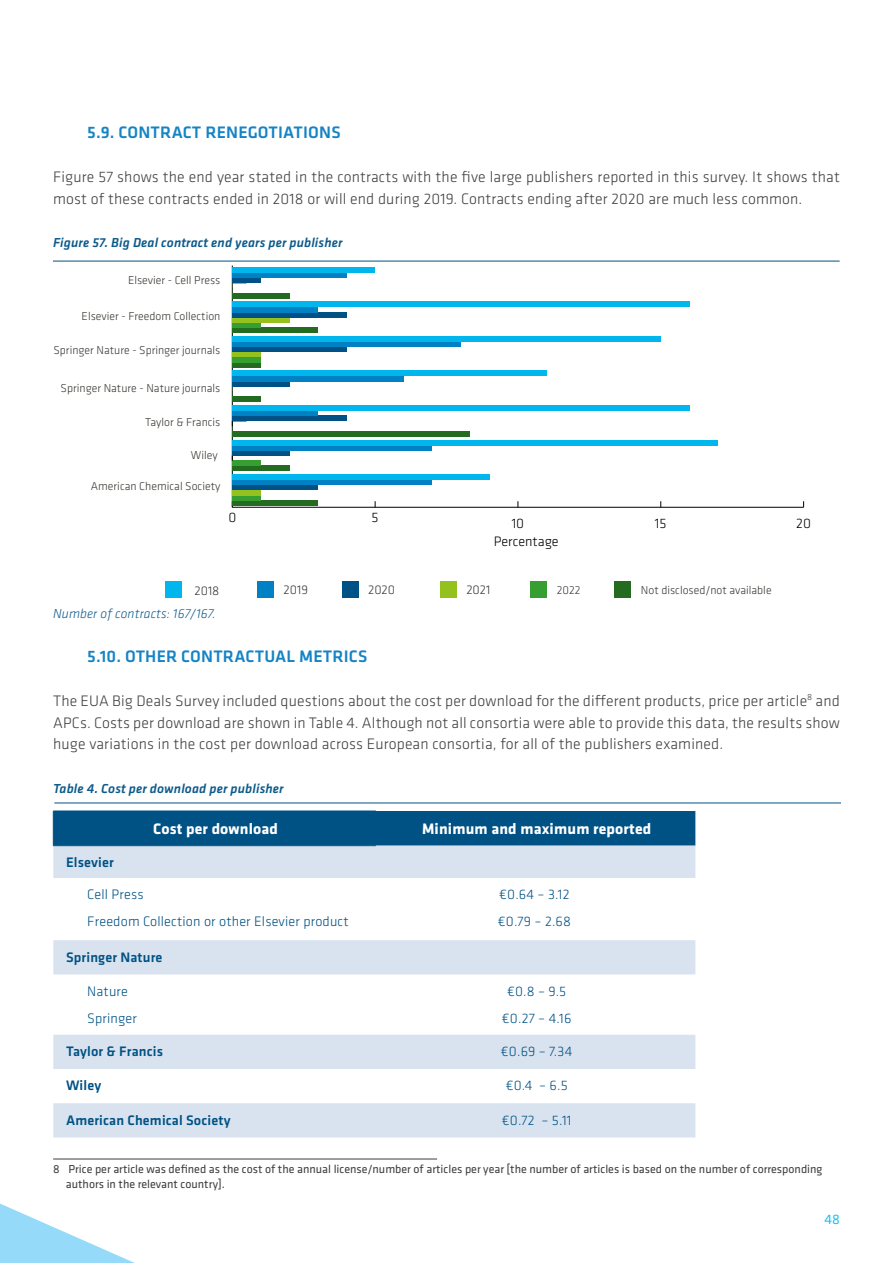
<style>
.page{position:relative;width:893px;height:1263px;background:#fff}
.page>*{position:absolute;margin:0;border:0;box-sizing:border-box;transform-origin:0 0}
.Sub2{font:500 17.25px "Klavika Basic";letter-spacing:.01em;color:#1583c5}
.Text{font:300 15.75px/21.9px "Klavika Basic";letter-spacing:.01em;color:#3e3e3f}
.Table_headline{font:700 15.75px "Klavika Basic";letter-spacing:.01em;color:#fff}
.Table_text{font:300 14.25px "Klavika Basic";letter-spacing:.01em;color:#005285}
.Table_text-2{font:500 14.25px "Klavika Basic";letter-spacing:.01em;color:#005285}
.t1{font:300 14.25px "Klavika Basic";color:#000}
.t2{font:14.25px "Klavika Basic";color:#21c2f3}
.figure_legend{font:italic 500 13.5px "Klavika Basic";letter-spacing:.01em;color:#0c5a8a}
.Table_legend{font:italic 500 13.5px "Klavika Basic";letter-spacing:.01em;color:#0c5a8a}
.légende{font:italic 300 13.5px "Klavika Basic";letter-spacing:.01em;color:#0c5a8a}
.t3{font:300 13.05px "Klavika Basic";letter-spacing:-.005em;color:#393833}
.Footnote{font:12px/14.2px "Klavika Basic";color:#3e3e3f}
.t4{font:300 11.85px "Klavika Basic";color:#393833}
.t5{font:italic 11.85px "Klavika Basic";color:#005286}
</style>
<div class="page">
<svg style="left:0;top:1203px;width:135px;height:60px"></svg>
<svg style="left:53px;top:846px;width:642px;height:291px"></svg>
<div style="left:53px;top:811px;width:642px;height:35px;background:#005285"></div>
<hr style="left:53px;top:1159px;width:384px;height:1px;background:#3e3e3f">
<div style="left:165px;top:582px;width:17px;height:16px;background:#00b6ed"></div>
<div style="left:257px;top:582px;width:17px;height:16px;background:#0081c3"></div>
<div style="left:342px;top:582px;width:16px;height:16px;background:#005286"></div>
<div style="left:440px;top:582px;width:16px;height:16px;background:#95c11f"></div>
<hr style="left:232px;top:507px;width:572px;height:1px;background:#000">
<hr style="left:232px;top:266px;width:1px;height:241px;background:#000">
<svg style="left:232px;top:386px;width:15px;height:1px"></svg>
<svg style="left:232px;top:283px;width:15px;height:1px"></svg>
<div style="left:232px;top:293px;width:57px;height:5px;background:#226b20"></div>
<div style="left:232px;top:328px;width:86px;height:5px;background:#226b20"></div>
<div style="left:232px;top:362px;width:29px;height:5px;background:#226b20"></div>
<div style="left:232px;top:397px;width:29px;height:5px;background:#226b20"></div>
<div style="left:232px;top:431px;width:238px;height:5px;background:#226b20"></div>
<div style="left:232px;top:466px;width:57px;height:5px;background:#226b20"></div>
<div style="left:232px;top:500px;width:86px;height:5px;background:#226b20"></div>
<div style="left:232px;top:323px;width:29px;height:5px;background:#379e32"></div>
<div style="left:232px;top:357px;width:29px;height:5px;background:#379e32"></div>
<div style="left:232px;top:461px;width:29px;height:5px;background:#379e32"></div>
<div style="left:232px;top:495px;width:29px;height:5px;background:#379e32"></div>
<div style="left:232px;top:317px;width:57px;height:6px;background:#95c11f"></div>
<div style="left:232px;top:352px;width:29px;height:5px;background:#95c11f"></div>
<svg style="left:233px;top:421px;width:14px;height:1px"></svg>
<svg style="left:232px;top:455px;width:15px;height:6px"></svg>
<div style="left:232px;top:490px;width:29px;height:5px;background:#95c11f"></div>
<div style="left:232px;top:278px;width:29px;height:5px;background:#005286"></div>
<div style="left:232px;top:312px;width:115px;height:5px;background:#005286"></div>
<div style="left:232px;top:347px;width:115px;height:5px;background:#005286"></div>
<div style="left:232px;top:381px;width:57px;height:5px;background:#005286"></div>
<div style="left:232px;top:416px;width:115px;height:5px;background:#005286"></div>
<div style="left:232px;top:450px;width:57px;height:5px;background:#005286"></div>
<div style="left:232px;top:485px;width:86px;height:5px;background:#005286"></div>
<div style="left:232px;top:272px;width:115px;height:6px;background:#0081c3"></div>
<div style="left:232px;top:307px;width:86px;height:5px;background:#0081c3"></div>
<div style="left:232px;top:341px;width:229px;height:6px;background:#0081c3"></div>
<div style="left:232px;top:376px;width:172px;height:5px;background:#0081c3"></div>
<div style="left:232px;top:411px;width:86px;height:5px;background:#0081c3"></div>
<div style="left:232px;top:445px;width:200px;height:5px;background:#0081c3"></div>
<div style="left:232px;top:480px;width:200px;height:5px;background:#0081c3"></div>
<div style="left:232px;top:267px;width:143px;height:5px;background:#00b6ed"></div>
<div style="left:232px;top:302px;width:457px;height:5px;background:#00b6ed"></div>
<div style="left:232px;top:336px;width:429px;height:5px;background:#00b6ed"></div>
<div style="left:232px;top:371px;width:314px;height:5px;background:#00b6ed"></div>
<div style="left:232px;top:405px;width:457px;height:6px;background:#00b6ed"></div>
<div style="left:232px;top:440px;width:486px;height:5px;background:#00b6ed"></div>
<div style="left:232px;top:474px;width:257px;height:6px;background:#00b6ed"></div>
<div style="left:531px;top:582px;width:16px;height:16px;background:#379e32"></div>
<div style="left:615px;top:582px;width:16px;height:16px;background:#226b20"></div>
<hr style="left:53px;top:261px;width:787px;height:1px;background:#005285">
<hr style="left:54px;top:803px;width:787px;height:1px;background:#005285">
<p class="Sub2" style="left:87px;top:121px;width:255px">5.9. CONTRACT RENEGOTIATIONS</p>
<p class="Text" style="left:53px;top:166px;width:788px">Figure 57 shows the end year stated in the contracts with the five large publishers reported in this survey. It shows that most of these contracts ended in 2018 or will end during 2019. Contracts ending after 2020 are much less common.</p>
<p class="figure_legend" style="left:53px;top:234px;width:291px">Figure 57. Big Deal contract end years per publisher</p>
<p class="t5" style="left:63px;top:231px;width:270px">Figure 57. Ending year of Big Deal contracts by publisher</p>
<p class="t4" style="left:128px;top:273px;width:94px">Elsevier - Cell Press</p>
<p class="t4" style="left:82px;top:309px;width:140px">Elsevier - Freedom Collection</p>
<p class="t4" style="left:53px;top:343px;width:168px">Springer Nature - Springer journals</p>
<p class="t4" style="left:61px;top:381px;width:161px">Springer Nature - Nature journals</p>
<p class="t4" style="left:145px;top:415px;width:77px">Taylor &amp; Francis</p>
<p class="t4" style="left:191px;top:448px;width:28px">Wiley</p>
<p class="t4" style="left:91px;top:479px;width:131px">American Chemical Society</p>
<p class="t1" style="left:228px;top:509px;width:9px">0</p>
<p class="t1" style="left:372px;top:509px;width:9px">5</p>
<p class="t1" style="left:512px;top:515px;width:14px">10</p>
<p class="t1" style="left:655px;top:515px;width:13px">15</p>
<p class="t1" style="left:796px;top:515px;width:16px">20</p>
<p class="t1" style="left:494px;top:533px;width:66px">Percentage</p>
<p class="t3" style="left:194px;top:583px;width:26px">2018</p>
<p class="t3" style="left:368px;top:581px;width:29px">2020</p>
<p class="t3" style="left:466px;top:582px;width:26px">2021</p>
<p class="t3" style="left:284px;top:582px;width:26px">2019</p>
<p class="t4" style="left:557px;top:583px;width:25px">2022</p>
<p class="t4" style="left:641px;top:582px;width:132px">Not disclosed/not available</p>
<p class="légende" style="left:53px;top:606px;width:164px">Number of contracts: 167/167.</p>
<p class="Sub2" style="left:87px;top:645px;width:282px">5.10. OTHER CONTRACTUAL METRICS</p>
<p class="Text" style="left:53px;top:689px;width:788px;text-align:justify">The EUA Big Deals Survey included questions about the cost per download for the different products, price per article<sup>8</sup> and APCs. Costs per download are shown in Table 4. Although not all consortia were able to provide this data, the results show huge variations in the cost per download across European consortia, for all of the publishers examined.</p>
<p class="Table_legend" style="left:53px;top:779px;width:232px">Table 4. Cost per download per publisher</p>
<p class="Table_headline" style="left:153px;top:818px;width:126px">Cost per download</p>
<p class="Table_headline" style="left:422px;top:818px;width:231px">Minimum and maximum reported</p>
<p class="Table_text-2" style="left:66px;top:853px;width:49px">Elsevier</p>
<p class="Table_text" style="left:87px;top:886px;width:58px">Cell Press</p>
<p class="Table_text" style="left:87px;top:913px;width:263px">Freedom Collection or other Elsevier product</p>
<p class="Table_text" style="left:499px;top:886px;width:72px">€0.64 – 3.12</p>
<p class="Table_text" style="left:498px;top:913px;width:75px">€0.79 – 2.68</p>
<p class="Table_text-2" style="left:66px;top:947px;width:98px">Springer Nature</p>
<p class="Table_text" style="left:87px;top:982px;width:42px">Nature</p>
<p class="Table_text" style="left:87px;top:1009px;width:51px">Springer</p>
<p class="Table_text" style="left:507px;top:982px;width:61px">€0.8 – 9.5</p>
<p class="Table_text" style="left:502px;top:1009px;width:71px">€0.27 – 4.16</p>
<p class="Table_text-2" style="left:66px;top:1042px;width:99px">Taylor &amp; Francis</p>
<p class="Table_text" style="left:501px;top:1043px;width:73px">€0.69 – 7.34</p>
<p class="Table_text-2" style="left:66px;top:1076px;width:37px">Wiley</p>
<p class="Table_text" style="left:506px;top:1077px;width:64px">€0.4 – 6.5</p>
<p class="Table_text-2" style="left:66px;top:1110px;width:166px">American Chemical Society</p>
<p class="Table_text" style="left:502px;top:1111px;width:71px">€0.72 – 5.11</p>
<p class="Footnote" style="left:66px;top:1162px;width:758px;text-indent:-13px">8 Price per article was defined as the cost of the annual license/number of articles per year [the number of articles is based on the number of corresponding authors in the relevant country].</p>
<p class="t2" style="left:824px;top:1210px;width:17px">48</p>
</div>
